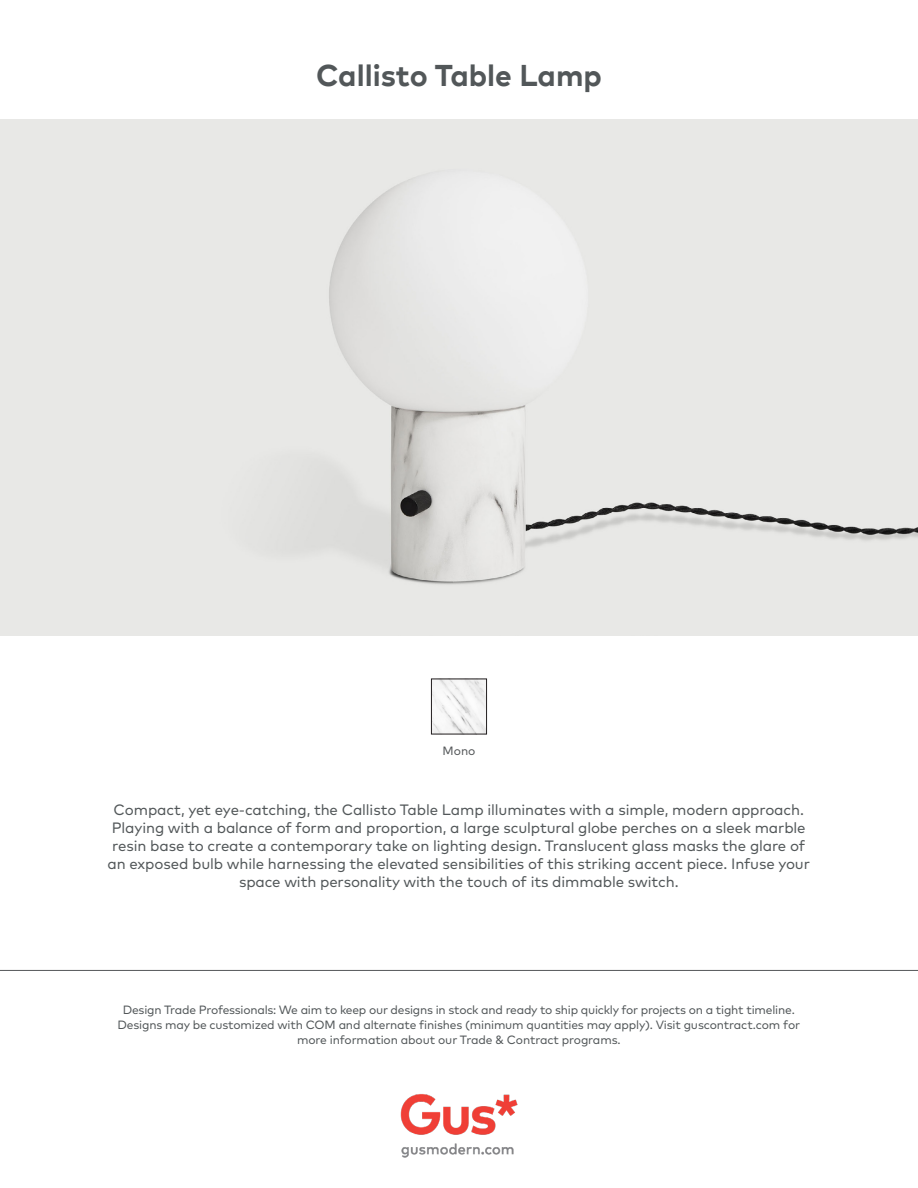
<style>
.page{position:relative;width:918px;height:1188px;background:#fff}
.page>*{position:absolute;margin:0;border:0;box-sizing:border-box;transform-origin:0 0}
.Product_Title{font:700 30px "Mark";color:#525759}
.Description{font:15px/18px "Mark Pro";letter-spacing:-.01em;color:#525759;text-align:center}
.t1{font:12px/15px "Mark Pro";letter-spacing:-.015em;color:#525759;text-align:center}
.t2{font:12px "Mark Pro";color:#545759}
</style>
<div class="page">
<img style="left:400px;top:1094px;width:118px;height:64px">
<img style="left:433px;top:681px;width:52px;height:51px">
<div style="left:431px;top:679px;width:56px;height:55px;border:1px solid #231f20"></div>
<img style="left:0;top:119px;width:918px;height:516px">
<hr style="left:0;top:970px;width:918px;height:1px;background:#545759">
<p class="Product_Title" style="left:316px;top:56px;width:287px">Callisto Table Lamp</p>
<p class="t2" style="left:443px;top:741px;width:34px">Mono</p>
<p class="Description" style="left:108px;top:800px;width:704px">Compact, yet eye-catching, the Callisto Table Lamp illuminates with a simple, modern approach.<br>Playing with a balance of form and proportion, a large sculptural globe perches on a sleek marble resin base to create a contemporary take on lighting design. Translucent glass masks the glare of an exposed bulb while harnessing the elevated sensibilities of this striking accent piece. Infuse your space with personality with the touch of its dimmable switch.</p>
<p class="t1" style="left:118px;top:1001px;width:684px">Design Trade Professionals: We aim to keep our designs in stock and ready to ship quickly for projects on a tight timeline.<br>Designs may be customized with COM and alternate finishes (minimum quantities may apply). Visit guscontract.com for more information about our Trade &amp; Contract programs.</p>
</div>
